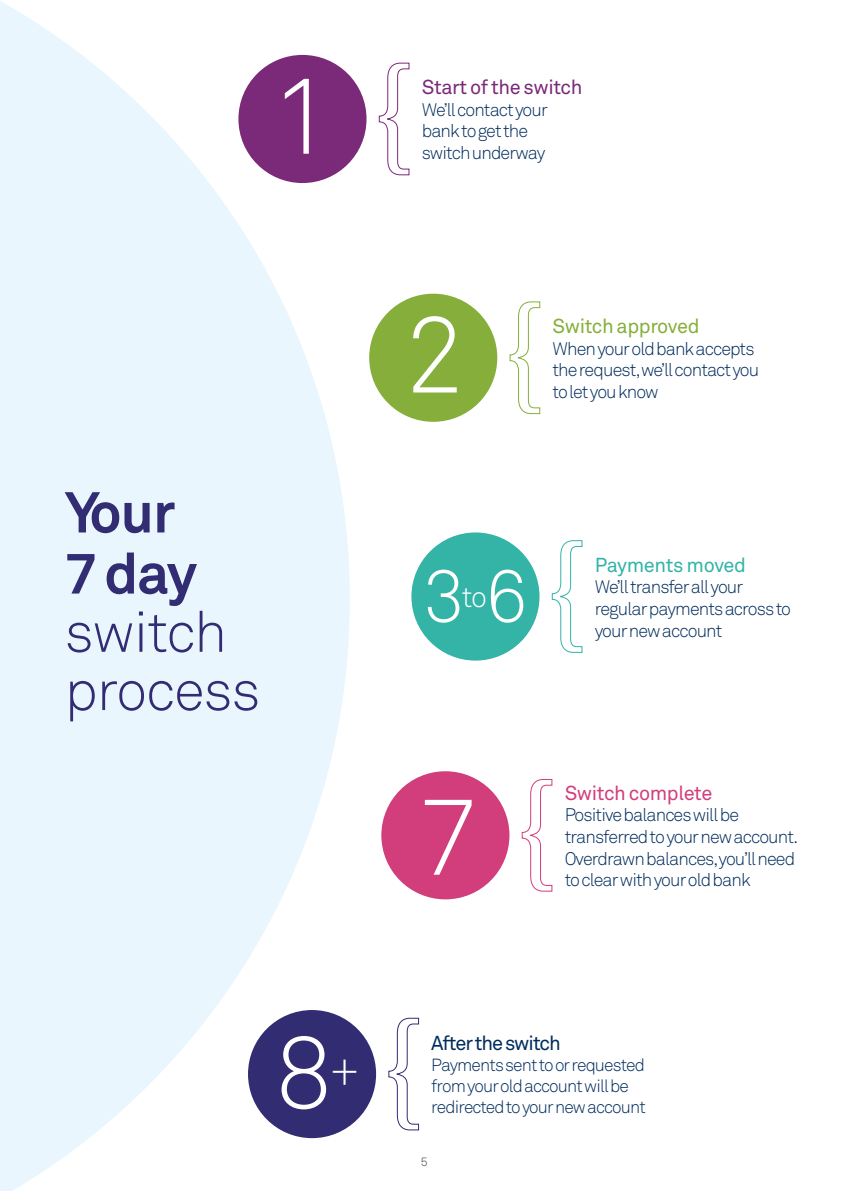
<style>
.page{position:relative;width:842px;height:1191px;background:#fff}
.page>*{position:absolute;margin:0;border:0;box-sizing:border-box;transform-origin:0 0}
.t1{font:300 107.6px "Akkurat";color:#fff}
.t2{font:300 101.6px "Akkurat";color:#fff}
.t3{font:300 73.6px "Akkurat";color:#fff}
.t4{font:300 56.8px/59.2px "Akkurat";letter-spacing:-.02em;color:#322c72}
.t5{font:300 43.6px "Akkurat";color:#fff}
.t6{font:300 29px "Akkurat";color:#fff}
.NUMBER_BODY{font:20px "Akkurat";letter-spacing:-.02em;color:#7b2979}
.t7{font:20px "Akkurat";letter-spacing:-.02em;color:#85af3a}
.t8{font:20px "Akkurat";letter-spacing:-.02em;color:#d23d7c}
.NUMBER_BODY-2{font:20px "Akkurat";letter-spacing:-.05em;color:#002c5d}
.t9{font:20px "Akkurat";letter-spacing:-.02em;color:#33b4a7}
.NUMBER_BODY-3{font:300 18px/21.6px "Akkurat";letter-spacing:-.05em;color:#002c5d}
.NUMBER_BODY-4{font:300 17.4px/21px "Akkurat";letter-spacing:-.05em;color:#002c5d}
.BODY_10pt{font:300 12px "Akkurat";color:#3c3c3b}
.s1{font-weight:700}
</style>
<div class="page">
<svg style="left:0;top:1px;width:350px;height:1190px;fill:#eaf6fe"></svg>
<div style="left:238px;top:55px;width:128px;height:128px;background:#7b2979;border-radius:50%"></div>
<svg style="left:378px;top:62px;width:32px;height:114px"></svg>
<div style="left:369px;top:294px;width:128px;height:128px;background:#85af3a;border-radius:50%"></div>
<svg style="left:509px;top:301px;width:32px;height:113px"></svg>
<div style="left:411px;top:532px;width:128px;height:128px;background:#33b4a7;border-radius:50%"></div>
<svg style="left:551px;top:540px;width:32px;height:113px"></svg>
<div style="left:381px;top:771px;width:128px;height:128px;background:#d23d7c;border-radius:50%"></div>
<svg style="left:521px;top:779px;width:32px;height:113px"></svg>
<div style="left:248px;top:1010px;width:128px;height:128px;background:#322c72;border-radius:50%"></div>
<svg style="left:388px;top:1017px;width:31px;height:113px"></svg>
<p class="t1" style="left:272px;top:53px;width:63px">1</p>
<p class="NUMBER_BODY" style="left:422px;top:75px;width:162px">Start of the switch</p>
<p class="NUMBER_BODY-3" style="left:422px;top:99px;width:128px">We’ll contact your bank to get the</p>
<p class="NUMBER_BODY-3" style="left:422px;top:142px;width:125px">switch underway</p>
<p class="t4" style="left:65px;top:484px;width:197px"><span class="s1">Your<br>7 day </span>switch process</p>
<p class="t1" style="left:403px;top:291px;width:63px">2</p>
<p class="t7" style="left:552px;top:314px;width:149px">Switch approved</p>
<p class="NUMBER_BODY-3" style="left:552px;top:338px;width:208px">When your old bank accepts the request,we’ll contact you</p>
<p class="NUMBER_BODY-3" style="left:552px;top:381px;width:108px">to let you know</p>
<p class="t3" style="left:423px;top:552px;width:106px">3 6</p>
<p class="t6" style="left:462px;top:580px;width:27px">to</p>
<p class="t9" style="left:595px;top:553px;width:153px">Payments moved</p>
<p class="NUMBER_BODY-3" style="left:595px;top:576px;width:198px">We’ll transfer all your regular payments across to</p>
<p class="NUMBER_BODY-3" style="left:595px;top:620px;width:129px">your new account</p>
<p class="t1" style="left:419px;top:773px;width:63px">7</p>
<p class="t8" style="left:565px;top:781px;width:149px">Switch complete</p>
<p class="NUMBER_BODY-3" style="left:565px;top:804px;width:235px">Positive balances will be transferred to your new account.<br>Overdrawn balances,you’ll need</p>
<p class="NUMBER_BODY-3" style="left:565px;top:869px;width:188px">to clear with your old bank</p>
<p class="t2" style="left:275px;top:1012px;width:59px">8</p>
<p class="t5" style="left:330px;top:1043px;width:31px">+</p>
<p class="NUMBER_BODY-2" style="left:431px;top:1031px;width:131px">After the switch</p>
<p class="NUMBER_BODY-4" style="left:431px;top:1055px;width:215px">Payments sent to or requested from your old account will be</p>
<p class="NUMBER_BODY-4" style="left:431px;top:1096px;width:216px">redirected to your new account</p>
<p class="BODY_10pt" style="left:421px;top:1154px;width:8px">5</p>
</div>
